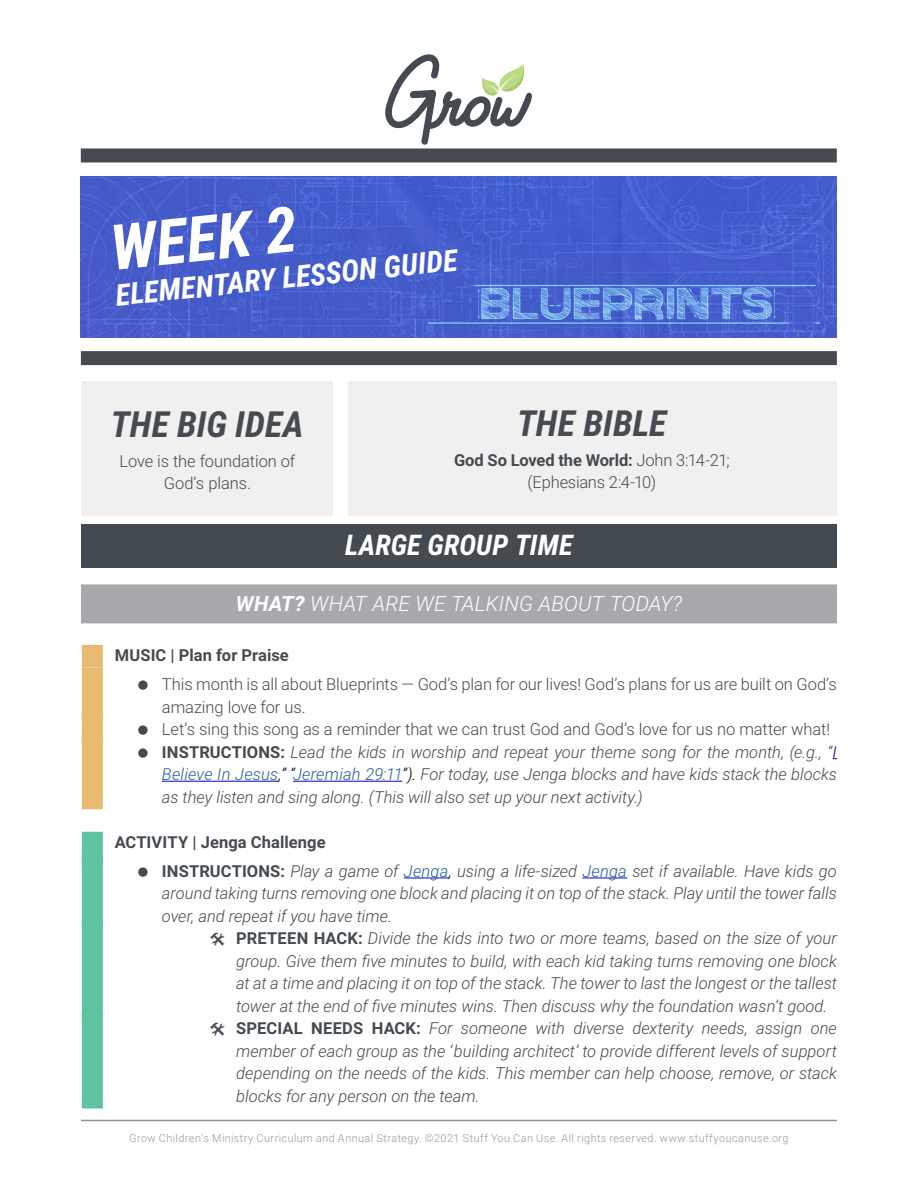
<style>
.page{position:relative;width:918px;height:1188px;background:#fff}
.page>*{position:absolute;margin:0;border:0;box-sizing:border-box;transform-origin:0 0}
.t1{font:italic 700 63px "Roboto Condensed";color:#fff}
.t2{font:italic 700 36px "Roboto Condensed";color:#454b51}
.t3{font:italic 700 30px "Roboto Condensed";color:#fff}
.t4{font:italic 700 28.5px "Roboto Condensed";letter-spacing:.01em;color:#fff}
.t5{font:italic 300 21px "Roboto";letter-spacing:.005em;color:#fff}
.t6{font:italic 300 16.5px/29.2px "Roboto";color:#434a50}
.t7{font:300 16.5px/22.5px "Roboto";letter-spacing:-.005em;color:#434a50;text-align:center}
.t8{font:700 16.5px "Roboto";letter-spacing:.005em;color:#454b51}
.t9{font:300 10.8px "Roboto";letter-spacing:.04em;color:#8f99a6}
.s1{font-weight:700}
.s2{font-style:italic}
.s3{font-style:italic;color:#00c}
.s4{font-style:italic;color:#215e9e}
.s5{font-style:italic;color:#000}
.s6{font-weight:700;font-style:normal;color:#454b51}
.s7{font-weight:700;font-style:normal}
.s8{color:#215e9e}
.s9{color:#000}
</style>
<div class="page">
<div style="left:81px;top:148px;width:756px;height:14px;background:#454b51"></div>
<svg style="left:385px;top:54px;width:147px;height:91px"></svg>
<img style="left:81px;top:177px;width:756px;height:161px">
<div style="left:81px;top:351px;width:756px;height:14px;background:#454b51"></div>
<hr style="left:81px;top:1120px;width:756px;height:1px;background:#8d949e">
<div style="left:81px;top:381px;width:756px;height:135px;background:#f0f0f0"></div>
<div style="left:333px;top:376px;width:15px;height:140px;background:#fff"></div>
<div style="left:81px;top:524px;width:756px;height:44px;background:#434a50"></div>
<div style="left:81px;top:584px;width:756px;height:39px;background:#a7a9ac"></div>
<div style="left:82px;top:645px;width:21px;height:23px;background:#e7ba70"></div>
<div style="left:82px;top:668px;width:21px;height:51px;background:#e7ba70"></div>
<div style="left:82px;top:713px;width:21px;height:29px;background:#e7ba70"></div>
<div style="left:82px;top:735px;width:21px;height:74px;background:#e7ba70"></div>
<hr style="left:162px;top:781px;width:117px;height:1px;background:#00c">
<hr style="left:293px;top:781px;width:109px;height:1px;background:#00c">
<div style="left:82px;top:832px;width:21px;height:33px;background:#5fc2a0"></div>
<div style="left:82px;top:854px;width:21px;height:75px;background:#5fc2a0"></div>
<hr style="left:404px;top:878px;width:45px;height:1px;background:#00c">
<hr style="left:582px;top:878px;width:45px;height:1px;background:#00c">
<div style="left:82px;top:922px;width:21px;height:97px;background:#5fc2a0"></div>
<div style="left:82px;top:1012px;width:21px;height:97px;background:#5fc2a0"></div>
<h1 class="t1" style="left:106px;top:204px;width:188px;rotate:-6deg">WEEK 2</h1>
<h3 class="t3" style="left:113px;top:274px;width:345px;rotate:-6deg">ELEMENTARY LESSON GUIDE</h3>
<h2 class="t2" style="left:111px;top:399px;width:195px">THE BIG IDEA</h2>
<p class="t7" style="left:119px;top:449px;width:177px">Love is the foundation of<br>God’s plans.</p>
<h2 class="t2" style="left:517px;top:398px;width:151px">THE BIBLE</h2>
<p class="t7" style="left:454px;top:448px;width:277px"><span class="s1">God So Loved the World:</span> John 3:14-21; (Ephesians 2:4-10)</p>
<h3 class="t4" style="left:345px;top:525px;width:229px">LARGE GROUP TIME</h3>
<p class="t5" style="left:236px;top:589px;width:448px"><span class="s1">WHAT?</span> WHAT ARE WE TALKING ABOUT TODAY?</p>
<p class="t8" style="left:115px;top:643px;width:176px">MUSIC | Plan for Praise</p>
<p class="t7" style="left:162px;top:672px;width:677px;text-align:left">This month is all about Blueprints — God’s plan for our lives! God’s plans for us are built on God’s amazing love for us.<br>Let’s sing this song as a reminder that we can trust God and God’s love for us no matter what!<br><span class="s1">INSTRUCTIONS:</span> <span class="s2">Lead the kids in worship and repeat your theme song for the month, (e.g., “</span><span class="s3">I </span><span class="s4">Believe In Jesus</span><span class="s5">,” “</span><span class="s4">Jeremiah 29:11</span><span class="s5">”).</span> <span class="s2">For today, use Jenga blocks and have kids stack the blocks as they listen and sing along. (This will also set up your next activity.)</span></p>
<p class="t6" style="left:162px;top:826px;width:676px;text-indent:-47px"><span class="s6">ACTIVITY | Jenga Challenge<br></span><span class="s7">INSTRUCTIONS:</span> Play a game of <span class="s8">Jenga</span><span class="s9">,</span> using a life-sized <span class="s8">Jenga</span> set if available. Have kids go</p>
<p class="t6" style="left:162px;top:878px;width:677px">around taking turns removing one block and placing it on top of the stack. Play until the tower falls</p>
<p class="t6" style="left:162px;top:901px;width:232px">over, and repeat if you have time.</p>
<p class="t6" style="left:236px;top:923px;width:602px"><span class="s7">PRETEEN HACK:</span> Divide the kids into two or more teams, based on the size of your</p>
<p class="t6" style="left:236px;top:946px;width:602px">group. Give them five minutes to build, with each kid taking turns removing one block</p>
<p class="t6" style="left:236px;top:968px;width:602px">at at a time and placing it on top of the stack. The tower to last the longest or the tallest</p>
<p class="t6" style="left:236px;top:991px;width:593px">tower at the end of five minutes wins. Then discuss why the foundation wasn’t good.</p>
<p class="t6" style="left:236px;top:1013px;width:602px"><span class="s7">SPECIAL NEEDS HACK:</span> For someone with diverse dexterity needs, assign one</p>
<p class="t6" style="left:236px;top:1036px;width:602px">member of each group as the ‘building architect’ to provide different levels of support</p>
<p class="t6" style="left:236px;top:1058px;width:602px">depending on the needs of the kids. This member can help choose, remove, or stack</p>
<p class="t6" style="left:236px;top:1081px;width:245px">blocks for any person on the team.</p>
<p class="t9" style="left:129px;top:1131px;width:661px">Grow Children's Ministry Curriculum and Annual Strategy. ©2021 Stuff You Can Use. All rights reserved. www.stuffyoucanuse.org</p>
</div>
